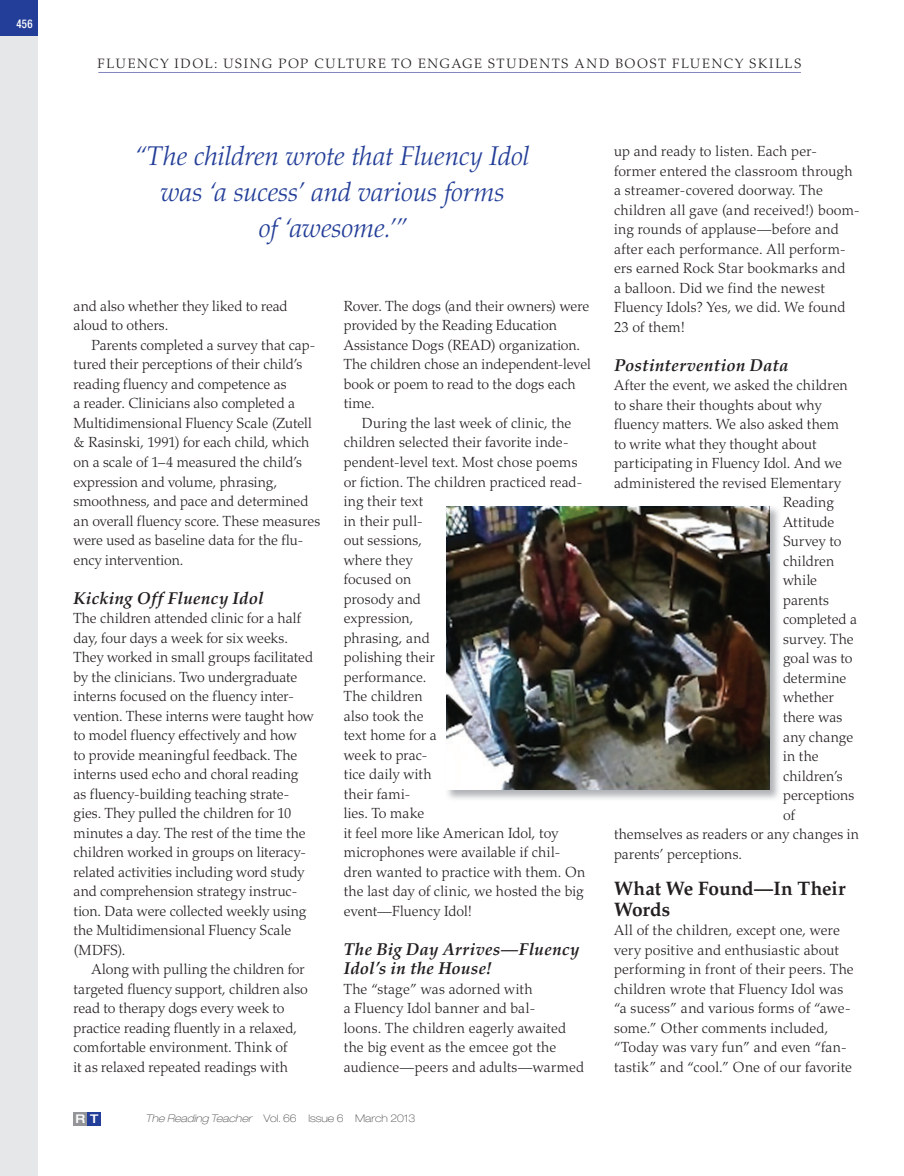
<style>
.page{position:relative;width:904px;height:1176px;background:#fff}
.page>*{position:absolute;margin:0;border:0;box-sizing:border-box;transform-origin:0 0}
.t1{font:italic 300 27px/36px "Palatino LT Std";color:#233e98;text-align:center}
.t2{font:700 19.5px/21px "Palatino LT Std";letter-spacing:-.005em;color:#231f20}
.t3{font:italic 700 17.25px/19.5px "Palatino LT Std";letter-spacing:.015em;color:#231f20}
.t4{font:300 14.7px/19.5px "Palatino LT Std";letter-spacing:.005em;color:#231f20}
.t5{font:300 13.5px "Palatino LT Std";letter-spacing:.12em;color:#231f20}
.t6{font:500 condensed 12px "Helvetica Neue LT Std";color:#fff;scale:.9 1}
.t7{font:500 expanded 12px "Helvetica Neue LT Std";color:#fff}
.t8{font:100 expanded 10.5px "Helvetica Neue LT Std";color:#4b4c4d}
.s1{font-style:italic}
</style>
<div class="page">
<hr style="left:98px;top:72px;width:702px;height:1px;background:#8587c1">
<div style="left:0;top:0;width:37px;height:1175px;background:#e6e7e9"></div>
<div style="left:0;top:0;width:37px;height:36px;background:#233e98"></div>
<div style="left:73px;top:1111px;width:14px;height:14px;background:#939598"></div>
<div style="left:88px;top:1112px;width:13px;height:13px;background:#233e98"></div>
<img style="left:447px;top:506px;width:332px;height:293px">
<img style="left:446px;top:506px;width:323px;height:283px">
<p class="t6" style="left:16px;top:19px;width:20px">456</p>
<p class="t5" style="left:98px;top:58px;width:705px">FLUENCY IDOL: USING POP CULTURE TO ENGAGE STUDENTS AND BOOST FLUENCY SKILLS</p>
<h1 class="t1" style="left:135px;top:141px;width:395px">“The children wrote that Fluency Idol was ‘a sucess’ and various forms<br>of ‘awesome.’”</h1>
<p class="t4" style="left:73px;top:298px;width:215px">and also whether they liked to read aloud to others.</p>
<p class="t4" style="left:73px;top:337px;width:248px;text-indent:18px">Parents completed a survey that cap&shy;tured their perceptions of their child’s reading fluency and competence as<br>a reader. Clinicians also completed a Multidimensional Fluency Scale (Zutell &amp; Rasinski, 1991) for each child, which on a scale of 1–4 measured the child’s expression and volume, phrasing, smoothness, and pace and determined an overall fluency score. These measures were used as baseline data for the flu&shy;ency intervention.</p>
<p class="t3" style="left:73px;top:590px;width:192px">Kicking Off Fluency Idol</p>
<p class="t4" style="left:73px;top:610px;width:242px">The children attended clinic for a half day, four days a week for six weeks.<br>They worked in small groups facilitated by the clinicians. Two undergraduate interns focused on the fluency inter&shy;vention. These interns were taught how to model fluency effectively and how<br>to provide meaningful feedback. The interns used echo and choral reading as fluency-building teaching strate&shy;gies. They pulled the children for 10 minutes a day. The rest of the time the children worked in groups on literacy&shy;related activities including word study and comprehension strategy instruc&shy;tion. Data were collected weekly using the Multidimensional Fluency Scale (MDFS).</p>
<p class="t4" style="left:73px;top:961px;width:236px;text-indent:18px">Along with pulling the children for targeted fluency support, children also read to therapy dogs every week to practice reading fluently in a relaxed, comfortable environment. Think of<br>it as relaxed repeated readings with</p>
<p class="t4" style="left:343px;top:298px;width:248px">Rover. The dogs (and their owners) were provided by the Reading Education<br>Assistance Dogs (READ) organization.<br>The children chose an independent-level book or poem to read to the dogs each time.</p>
<p class="t4" style="left:343px;top:415px;width:243px;text-indent:18px">During the last week of clinic, the children selected their favorite inde&shy;pendent-level text. Most chose poems or fiction. The children practiced read&shy;ing their text<br>in their pull-<br>out sessions,<br>where they<br>focused on<br>prosody and<br>expression,<br>phrasing, and<br>polishing their<br>performance.<br>The children<br>also took the<br>text home for a<br>week to prac-<br>tice daily with<br>their fami-<br>lies. To make<br>it feel more like American Idol, toy microphones were available if chil&shy;dren wanted to practice with them. On the last day of clinic, we hosted the big event—Fluency Idol!</p>
<p class="t3" style="left:343px;top:941px;width:237px">The Big Day Arrives—Fluency<br>Idol’s in the House!</p>
<p class="t4" style="left:343px;top:980px;width:242px">The “stage” was adorned with<br>a Fluency Idol banner and bal-<br>loons. The children eagerly awaited the big event as the emcee got the audience—peers and adults—warmed</p>
<p class="t7" style="left:75px;top:1114px;width:25px">R T</p>
<p class="t8" style="left:145px;top:1114px;width:271px"><span class="s1">The Reading Teacher</span> Vol. 66 Issue 6 March 2013</p>
<p class="t4" style="left:613px;top:143px;width:247px">up and ready to listen. Each per&shy;former entered the classroom through a streamer-covered doorway. The children all gave (and received!) boom&shy;ing rounds of applause—before and after each performance. All perform&shy;ers earned Rock Star bookmarks and<br>a balloon. Did we find the newest<br>Fluency Idols? Yes, we did. We found<br>23 of them!</p>
<p class="t3" style="left:613px;top:357px;width:176px">Postintervention Data</p>
<p class="t4" style="left:613px;top:377px;width:235px">After the event, we asked the children</p>
<p class="t4" style="left:613px;top:397px;width:209px">to share their thoughts about why</p>
<p class="t4" style="left:613px;top:416px;width:226px">fluency matters. We also asked them</p>
<p class="t4" style="left:613px;top:436px;width:204px">to write what they thought about</p>
<p class="t4" style="left:613px;top:455px;width:229px">participating in Fluency Idol. And we</p>
<p class="t4" style="left:613px;top:475px;width:228px">administered the revised Elementary</p>
<p class="t4" style="left:782px;top:494px;width:52px">Reading</p>
<p class="t4" style="left:782px;top:514px;width:53px">Attitude</p>
<p class="t4" style="left:782px;top:533px;width:60px">Survey to</p>
<p class="t4" style="left:782px;top:553px;width:53px">children</p>
<p class="t4" style="left:782px;top:572px;width:36px">while</p>
<p class="t4" style="left:782px;top:592px;width:47px">parents</p>
<p class="t4" style="left:782px;top:611px;width:75px">completed a</p>
<p class="t4" style="left:782px;top:631px;width:72px">survey. The</p>
<p class="t4" style="left:782px;top:650px;width:71px">goal was to</p>
<p class="t4" style="left:782px;top:670px;width:65px">determine</p>
<p class="t4" style="left:782px;top:689px;width:52px">whether</p>
<p class="t4" style="left:782px;top:709px;width:61px">there was</p>
<p class="t4" style="left:782px;top:728px;width:72px">any change</p>
<p class="t4" style="left:782px;top:748px;width:37px">in the</p>
<p class="t4" style="left:782px;top:767px;width:61px">children’s</p>
<p class="t4" style="left:782px;top:787px;width:73px">perceptions</p>
<p class="t4" style="left:782px;top:806px;width:13px">of</p>
<p class="t4" style="left:613px;top:826px;width:246px">themselves as readers or any changes in</p>
<p class="t4" style="left:613px;top:845px;width:130px">parents’ perceptions.</p>
<h2 class="t2" style="left:613px;top:879px;width:233px">What We Found—In Their<br>Words</h2>
<p class="t4" style="left:613px;top:922px;width:241px">All of the children, except one, were very positive and enthusiastic about performing in front of their peers. The children wrote that Fluency Idol was “a sucess” and various forms of “awe&shy;some.” Other comments included, “Today was vary fun” and even “fan&shy;tastik” and “cool.” One of our favorite</p>
</div>
